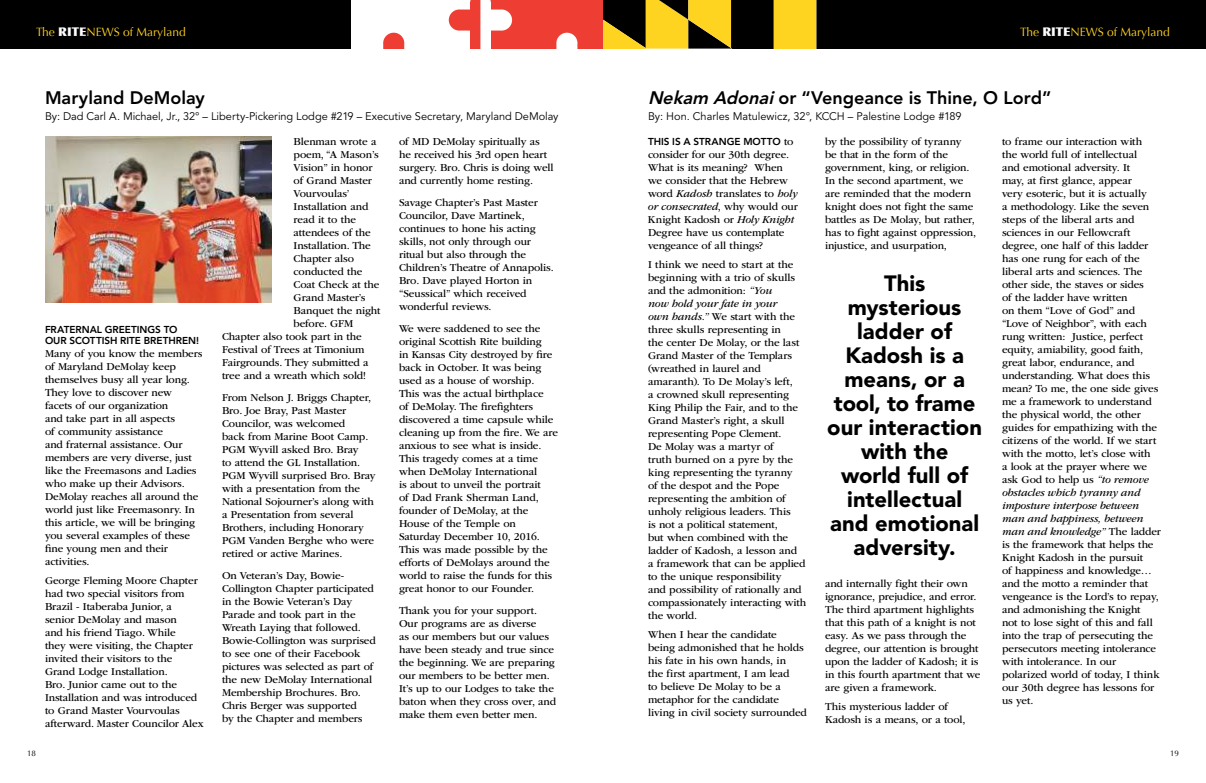
<style>
.page{position:relative;width:1206px;height:783px;background:#fff}
.page>*{position:absolute;margin:0;border:0;box-sizing:border-box;transform-origin:0 0}
.t1{font:900 22px/24px "Avenir LT Std";color:#000;text-align:center}
.t2{font:800 18px "Avenir LT Std";color:#000}
.t3{font:12px "Optima";color:#ffd420}
.t4{font:11px/13px "ITC Garamond Std";letter-spacing:-.01em;color:#000}
.t5{font:11px "Avenir LT Std";letter-spacing:-.005em;color:#000}
.t6{font:800 10px/11px "Avenir LT Std";letter-spacing:-.005em;color:#000}
.t7{font:8px "Optima";color:#000}
.s1{font-weight:900;color:#fff}
.s2{font-style:italic}
.s3{font-family:"ITC Garamond Std";font-weight:400;font-size:11px}
</style>
<div class="page">
<div style="left:0;top:0;width:351px;height:49px;background:#000"></div>
<div style="left:854px;top:0;width:352px;height:49px;background:#000"></div>
<svg style="left:603px;top:0;width:251px;height:49px;background:#7d6811"></svg>
<div style="left:480px;top:0;width:123px;height:49px;background:#ee3d33"></div>
<svg style="left:383px;top:0;width:195px;height:49px"></svg>
<img style="left:45px;top:137px;width:226px;height:166px">
<p class="t3" style="left:36px;top:27px;width:151px">The <span class="s1">RITE</span>NEWS of Maryland</p>
<p class="t3" style="left:1020px;top:27px;width:151px">The <span class="s1">RITE</span>NEWS of Maryland</p>
<h2 class="t2" style="left:45px;top:89px;width:161px">Maryland DeMolay</h2>
<p class="t5" style="left:45px;top:111px;width:515px">By: Dad Carl A. Michael, Jr., 32° – Liberty-Pickering Lodge #219 – Executive Secretary, Maryland DeMolay</p>
<p class="t6" style="left:45px;top:325px;width:155px">FRATERNAL GREETINGS TO<br>OUR SCOTTISH RITE BRETHREN!</p>
<p class="t4" style="left:45px;top:348px;width:159px">Many of you know the members of Maryland DeMolay keep themselves busy all year long.<br>They love to discover new<br>facets of our organization<br>and take part in all aspects<br>of community assistance<br>and fraternal assistance. Our members are very diverse, just like the Freemasons and Ladies who make up their Advisors.<br>DeMolay reaches all around the world just like Freemasonry. In this article, we will be bringing you several examples of these fine young men and their activities.</p>
<p class="t4" style="left:45px;top:575px;width:160px">George Fleming Moore Chapter had two special visitors from<br>Brazil - Itaberaba Junior, a senior DeMolay and mason<br>and his friend Tiago. While<br>they were visiting, the Chapter invited their visitors to the<br>Grand Lodge Installation.<br>Bro. Junior came out to the<br>Installation and was introduced to Grand Master Vourvoulas afterward. Master Councilor Alex</p>
<p class="t4" style="left:294px;top:136px;width:84px">Blenman wrote a</p>
<p class="t4" style="left:294px;top:149px;width:87px">poem, “A Mason’s</p>
<p class="t4" style="left:294px;top:162px;width:81px">Vision” in honor</p>
<p class="t4" style="left:294px;top:175px;width:80px">of Grand Master</p>
<p class="t4" style="left:294px;top:188px;width:57px">Vourvoulas’</p>
<p class="t4" style="left:294px;top:201px;width:76px">Installation and</p>
<p class="t4" style="left:294px;top:214px;width:64px">read it to the</p>
<p class="t4" style="left:294px;top:227px;width:79px">attendees of the</p>
<p class="t4" style="left:294px;top:240px;width:79px">Installation. The</p>
<p class="t4" style="left:294px;top:253px;width:62px">Chapter also</p>
<p class="t4" style="left:294px;top:266px;width:70px">conducted the</p>
<p class="t4" style="left:294px;top:279px;width:87px">Coat Check at the</p>
<p class="t4" style="left:294px;top:292px;width:74px">Grand Master’s</p>
<p class="t4" style="left:294px;top:305px;width:89px">Banquet the night</p>
<p class="t4" style="left:294px;top:318px;width:61px">before. GFM</p>
<p class="t4" style="left:222px;top:331px;width:141px">Chapter also took part in the</p>
<p class="t4" style="left:222px;top:344px;width:144px">Festival of Trees at Timonium</p>
<p class="t4" style="left:222px;top:357px;width:148px">Fairgrounds. They submitted a</p>
<p class="t4" style="left:222px;top:370px;width:146px">tree and a wreath which sold!</p>
<p class="t4" style="left:222px;top:392px;width:155px">From Nelson J. Briggs Chapter,<br>Bro. Joe Bray, Past Master<br>Councilor, was welcomed<br>back from Marine Boot Camp.<br>PGM Wyvill asked Bro. Bray<br>to attend the GL Installation.<br>PGM Wyvill surprised Bro. Bray with a presentation from the<br>National Sojourner’s along with a Presentation from several<br>Brothers, including Honorary<br>PGM Vanden Berghe who were retired or active Marines.</p>
<p class="t4" style="left:222px;top:570px;width:155px">On Veteran’s Day, Bowie-<br>Collington Chapter participated in the Bowie Veteran’s Day<br>Parade and took part in the<br>Wreath Laying that followed.<br>Bowie-Collington was surprised to see one of their Facebook pictures was selected as part of the new DeMolay International<br>Membership Brochures. Bro.<br>Chris Berger was supported<br>by the Chapter and members</p>
<p class="t4" style="left:399px;top:136px;width:156px">of MD DeMolay spiritually as he received his 3rd open heart surgery. Bro. Chris is doing well and currently home resting.</p>
<p class="t4" style="left:399px;top:197px;width:156px">Savage Chapter’s Past Master<br>Councilor, Dave Martinek, continues to hone his acting skills, not only through our ritual but also through the<br>Children’s Theatre of Annapolis.<br>Bro. Dave played Horton in “Seussical” which received wonderful reviews.</p>
<p class="t4" style="left:399px;top:323px;width:161px">We were saddened to see the original Scottish Rite building<br>in Kansas City destroyed by fire back in October. It was being used as a house of worship.<br>This was the actual birthplace<br>of DeMolay. The firefighters discovered a time capsule while cleaning up from the fire. We are anxious to see what is inside.<br>This tragedy comes at a time when DeMolay International<br>is about to unveil the portrait<br>of Dad Frank Sherman Land, founder of DeMolay, at the<br>House of the Temple on<br>Saturday December 10, 2016.<br>This was made possible by the efforts of DeMolays around the world to raise the funds for this great honor to our Founder.</p>
<p class="t4" style="left:399px;top:605px;width:159px">Thank you for your support.<br>Our programs are as diverse<br>as our members but our values have been steady and true since the beginning. We are preparing our members to be better men.<br>It’s up to our Lodges to take the baton when they cross over, and make them even better men.</p>
<h2 class="t2" style="left:648px;top:89px;width:405px"><span class="s2">Nekam Adonai</span>or “Vengeance is Thine, O Lord”</h2>
<p class="t5" style="left:648px;top:111px;width:315px">By: Hon. Charles Matulewicz, 32°, KCCH – Palestine Lodge #189</p>
<p class="t6" style="left:648px;top:136px;width:147px">THIS IS A STRANGE MOTTO <span class="s3">to</span></p>
<p class="t4" style="left:648px;top:148px;width:151px">consider for our 30th degree.<br>What is its meaning? When we consider that the Hebrew word <span class="s2">Kadosh</span> translates to <span class="s2">holy or consecrated</span>, why would our<br>Knight Kadosh or <span class="s2">Holy Knight<br></span>Degree have us contemplate vengeance of all things?</p>
<p class="t4" style="left:648px;top:259px;width:160px">I think we need to start at the beginning with a trio of skulls and the admonition: <span class="s2">“You<br>now hold your fate in your<br>own hands.”</span> We start with the three skulls representing in<br>the center De Molay, or the last<br>Grand Master of the Templars (wreathed in laurel and amaranth). To De Molay’s left,<br>a crowned skull representing<br>King Philip the Fair, and to the<br>Grand Master’s right, a skull representing Pope Clement.<br>De Molay was a martyr of<br>truth burned on a pyre by the king representing the tyranny<br>of the despot and the Pope representing the ambition of unholy religious leaders. This<br>is not a political statement,<br>but when combined with the ladder of Kadosh, a lesson and<br>a framework that can be applied to the unique responsibility<br>and possibility of rationally and compassionately interacting with the world.</p>
<p class="t4" style="left:648px;top:629px;width:161px">When I hear the candidate<br>being admonished that he holds his fate in his own hands, in<br>the first apartment, I am lead<br>to believe De Molay to be a metaphor for the candidate living in civil society surrounded</p>
<p class="t4" style="left:825px;top:136px;width:153px">by the possibility of tyranny be that in the form of the government, king, or religion.<br>In the second apartment, we are reminded that the modern knight does not fight the same battles as De Molay, but rather, has to fight against oppression, injustice, and usurpation,</p>
<h1 class="t1" style="left:827px;top:273px;width:156px">This mysterious ladder of<br>Kadosh is a means, or a tool, to frame our interaction with the<br>world full of intellectual and emotional adversity.</h1>
<p class="t4" style="left:825px;top:578px;width:157px">and internally fight their own ignorance, prejudice, and error.<br>The third apartment highlights that this path of a knight is not easy. As we pass through the degree, our attention is brought upon the ladder of Kadosh; it is in this fourth apartment that we are given a framework.</p>
<p class="t4" style="left:825px;top:701px;width:142px">This mysterious ladder of<br>Kadosh is a means, or a tool,</p>
<p class="t4" style="left:1002px;top:136px;width:161px">to frame our interaction with<br>the world full of intellectual<br>and emotional adversity. It<br>may, at first glance, appear<br>very esoteric, but it is actually<br>a methodology. Like the seven steps of the liberal arts and sciences in our Fellowcraft degree, one half of this ladder has one rung for each of the liberal arts and sciences. The other side, the staves or sides<br>of the ladder have written<br>on them “Love of God” and “Love of Neighbor”, with each rung written: Justice, perfect equity, amiability, good faith, great labor, endurance, and understanding. What does this mean? To me, the one side gives me a framework to understand the physical world, the other guides for empathizing with the citizens of the world. If we start with the motto, let’s close with<br>a look at the prayer where we ask God to help us <span class="s2">“to remove obstacles which tyranny and imposture interpose between man and happiness, between man and knowledge”</span> The ladder is the framework that helps the<br>Knight Kadosh in the pursuit<br>of happiness and knowledge… and the motto a reminder that vengeance is the Lord’s to repay, and admonishing the Knight<br>not to lose sight of this and fall into the trap of persecuting the persecutors meeting intolerance with intolerance. In our polarized world of today, I think our 30th degree has lessons for us yet.</p>
<p class="t7" style="left:27px;top:750px;width:10px">18</p>
<p class="t7" style="left:1170px;top:750px;width:10px">19</p>
</div>
